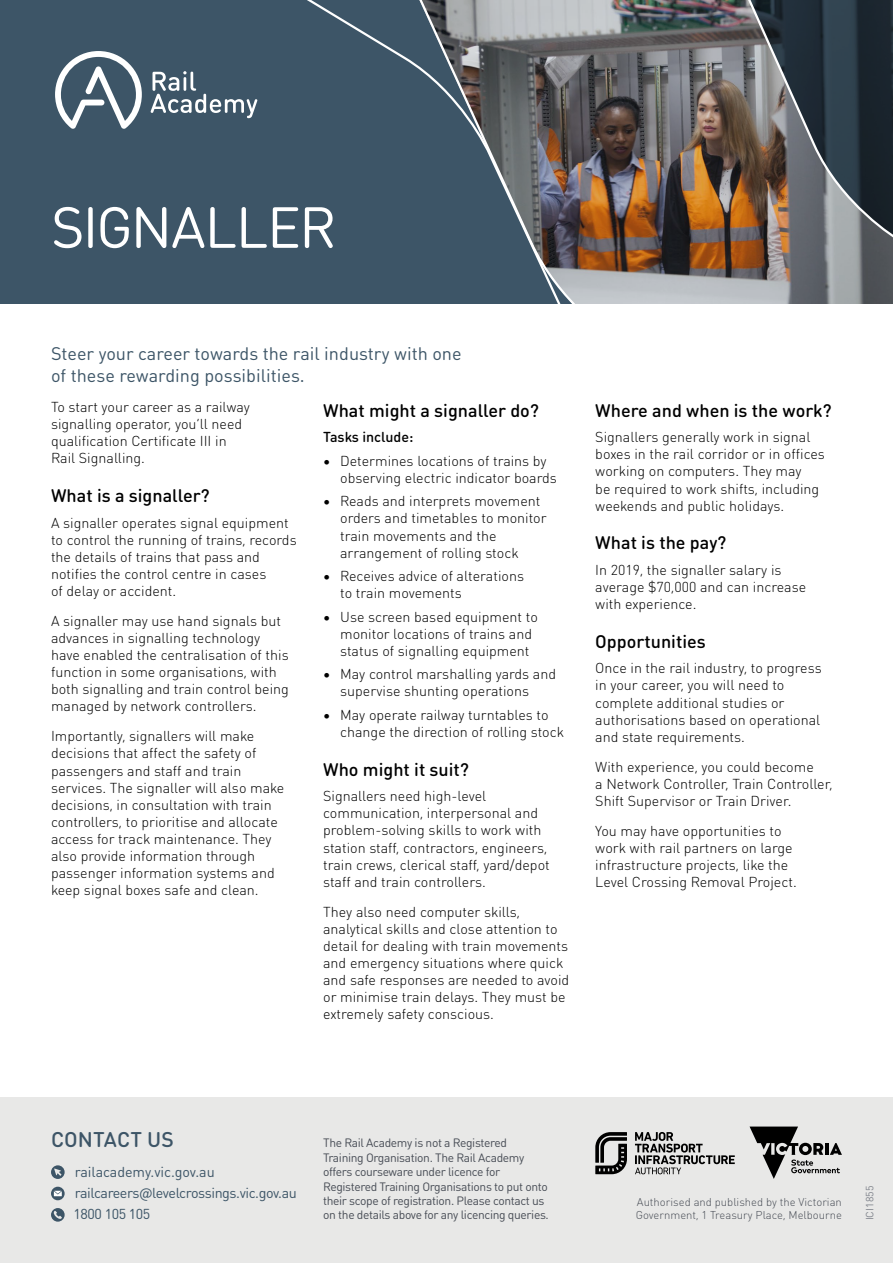
<style>
.page{position:relative;width:893px;height:1263px;background:#fff}
.page>*{position:absolute;margin:0;border:0;box-sizing:border-box;transform-origin:0 0}
.t1{font:57px "DIN Round OT";letter-spacing:-.03em;color:#fff}
.t2{font:500 21px "DIN Round OT";letter-spacing:.005em;color:#3d5567}
.t3{font:500 18px "DIN Round OT";color:#000}
.t4{font:18px/22.5px "DIN Round OT";color:#3d5567}
.t5{font:300 14.25px/17.1px "DIN Round OT";color:#000}
.t6{font:14.25px/21.3px "DIN Round OT";letter-spacing:-.03em;color:#3d5567}
.t7{font:500 14.25px "DIN Round OT";color:#000}
.t8{font:12px/14.4px "DIN Round OT";letter-spacing:-.03em;color:#474c55}
.t9{font:300 11.25px/13.5px "DIN Round OT";color:#474c55}
.t10{font:10.5px "DIN Round OT";color:#81858d}
</style>
<div class="page">
<div style="left:0;top:0;width:893px;height:303px;background:#3d5567"></div>
<img style="left:611px;top:0;width:21px;height:303px">
<svg style="left:248px;top:0;width:363px;height:303px"></svg>
<img style="left:632px;top:0;width:261px;height:303px">
<svg style="left:150px;top:71px;width:107px;height:47px"></svg>
<svg style="left:55px;top:51px;width:87px;height:78px"></svg>
<div style="left:0;top:1097px;width:893px;height:166px;background:#e8e8e7"></div>
<svg style="left:51px;top:1165px;width:14px;height:14px"></svg>
<svg style="left:51px;top:1187px;width:14px;height:13px"></svg>
<svg style="left:54px;top:1191px;width:8px;height:5px"></svg>
<svg style="left:51px;top:1208px;width:14px;height:14px"></svg>
<svg style="left:749px;top:1126px;width:93px;height:53px"></svg>
<svg style="left:635px;top:1132px;width:100px;height:42px"></svg>
<svg style="left:595px;top:1132px;width:32px;height:42px"></svg>
<h1 class="t1" style="left:51px;top:192px;width:287px">SIGNALLER</h1>
<p class="t4" style="left:51px;top:342px;width:412px">Steer your career towards the rail industry with one of these rewarding possibilities.</p>
<p class="t5" style="left:51px;top:398px;width:201px">To start your career as a railway signalling operator, you’ll need qualification Certificate III in<br>Rail Signalling.</p>
<p class="t3" style="left:51px;top:484px;width:160px">What is a signaller?</p>
<p class="t5" style="left:51px;top:514px;width:247px">A signaller operates signal equipment to control the running of trains, records the details of trains that pass and notifies the control centre in cases<br>of delay or accident.</p>
<p class="t5" style="left:51px;top:612px;width:239px">A signaller may use hand signals but advances in signalling technology have enabled the centralisation of this function in some organisations, with both signalling and train control being managed by network controllers.</p>
<p class="t5" style="left:51px;top:727px;width:235px">Importantly, signallers will make decisions that affect the safety of passengers and staff and train services. The signaller will also make decisions, in consultation with train controllers, to prioritise and allocate access for track maintenance. They also provide information through passenger information systems and keep signal boxes safe and clean.</p>
<p class="t3" style="left:323px;top:399px;width:217px">What might a signaller do?</p>
<p class="t7" style="left:323px;top:428px;width:92px">Tasks include:</p>
<p class="t5" style="left:340px;top:452px;width:218px;text-indent:-17px">• Determines locations of trains by observing electric indicator boards</p>
<p class="t5" style="left:340px;top:492px;width:208px;text-indent:-17px">• Reads and interprets movement orders and timetables to monitor train movements and the arrangement of rolling stock</p>
<p class="t5" style="left:340px;top:567px;width:185px;text-indent:-17px">• Receives advice of alterations to train movements</p>
<p class="t5" style="left:340px;top:608px;width:199px;text-indent:-17px">• Use screen based equipment to monitor locations of trains and status of signalling equipment</p>
<p class="t5" style="left:340px;top:665px;width:217px;text-indent:-17px">• May control marshalling yards and supervise shunting operations</p>
<p class="t5" style="left:340px;top:706px;width:225px;text-indent:-17px">• May operate railway turntables to change the direction of rolling stock</p>
<p class="t3" style="left:323px;top:758px;width:147px">Who might it suit?</p>
<p class="t5" style="left:323px;top:787px;width:228px">Signallers need high-level communication, interpersonal and problem-solving skills to work with station staff, contractors, engineers, train crews, clerical staff, yard/depot staff and train controllers.</p>
<p class="t5" style="left:323px;top:903px;width:248px">They also need computer skills, analytical skills and close attention to detail for dealing with train movements and emergency situations where quick and safe responses are needed to avoid or minimise train delays. They must be extremely safety conscious.</p>
<p class="t3" style="left:595px;top:399px;width:238px">Where and when is the work?</p>
<p class="t5" style="left:595px;top:428px;width:231px">Signallers generally work in signal boxes in the rail corridor or in offices working on computers. They may<br>be required to work shifts, including weekends and public holidays.</p>
<p class="t3" style="left:595px;top:531px;width:132px">What is the pay?</p>
<p class="t5" style="left:595px;top:561px;width:212px">In 2019, the signaller salary is average $70,000 and can increase with experience.</p>
<p class="t3" style="left:595px;top:630px;width:112px">Opportunities</p>
<p class="t5" style="left:595px;top:659px;width:228px">Once in the rail industry, to progress in your career, you will need to complete additional studies or authorisations based on operational and state requirements.</p>
<p class="t5" style="left:595px;top:758px;width:239px">With experience, you could become<br>a Network Controller, Train Controller,<br>Shift Supervisor or Train Driver.</p>
<p class="t5" style="left:595px;top:822px;width:203px">You may have opportunities to work with rail partners on large infrastructure projects, like the<br>Level Crossing Removal Project.</p>
<h2 class="t2" style="left:51px;top:1126px;width:124px">CONTACT US</h2>
<p class="t6" style="left:74px;top:1161px;width:225px">railacademy.vic.gov.au railcareers@levelcrossings.vic.gov.au<br>1800 105 105</p>
<p class="t8" style="left:323px;top:1136px;width:227px">The Rail Academy is not a Registered Training Organisation. The Rail Academy offers courseware under licence for Registered Training Organisations to put onto their scope of registration. Please contact us on the details above for any licencing queries.</p>
<p class="t9" style="left:636px;top:1195px;width:208px">Authorised and published by the Victorian<br>Government, 1 Treasury Place, Melbourne</p>
<p class="t10" style="left:863px;top:1220px;width:36px;rotate:-90deg">ICI1855</p>
</div>
